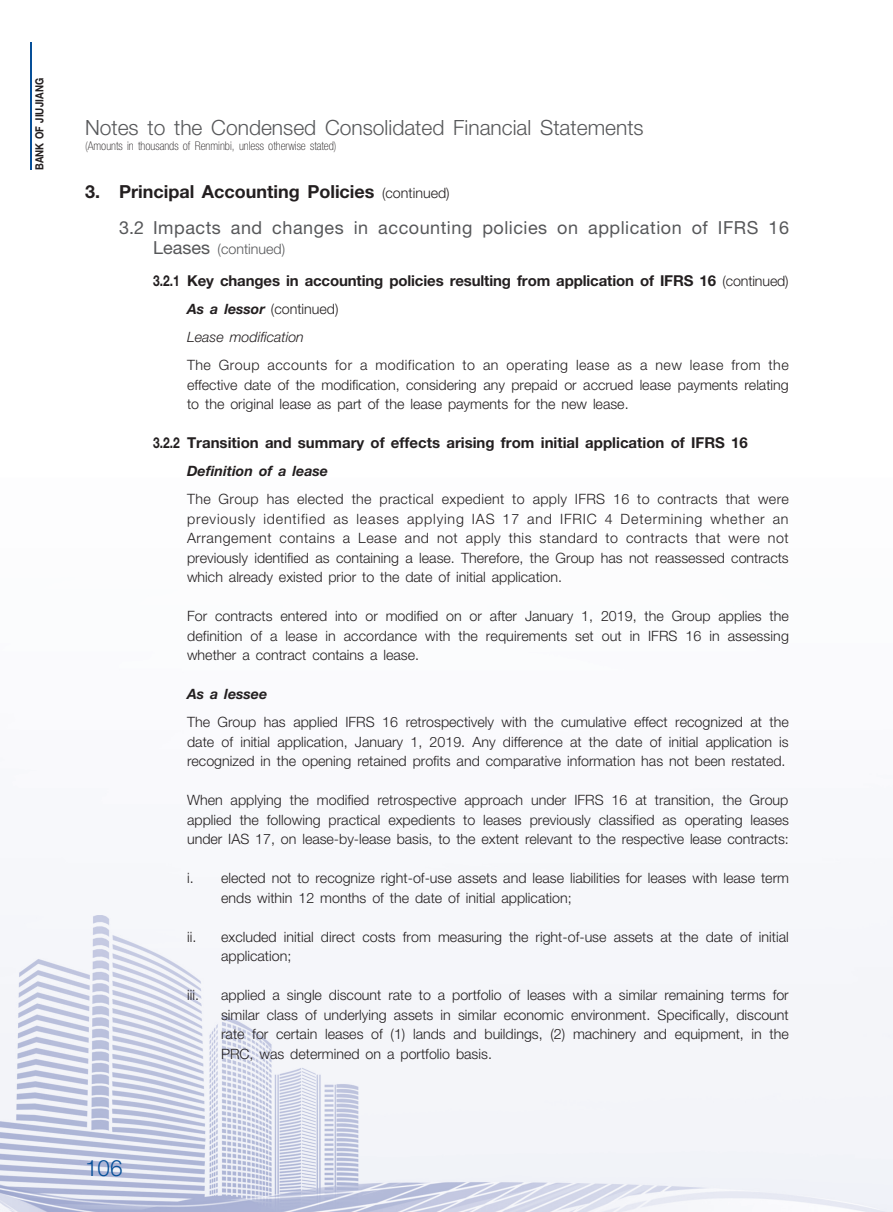
<style>
.page{position:relative;width:893px;height:1212px;background:#fff}
.page>*{position:absolute;margin:0;border:0;box-sizing:border-box;transform-origin:0 0}
.t1{font:300 22.5px "Helvetica Neue LT Std";color:#064f98}
.t2{font:300 21px "Helvetica Neue LT Std";color:#57585a}
.t3{font:18px/36.5px "Helvetica Neue LT Std";letter-spacing:.03em;color:#57585a}
.t4{font:700 15px "Helvetica Neue LT Std";color:#231f20;scale:.8 1}
.t5{font:300 14.25px/19.5px "Helvetica Neue LT Std";color:#231f20;text-align:justify}
.t6{font:italic 300 14.25px/28px "Helvetica Neue LT Std";color:#231f20}
.t7{font:italic 700 14.25px "Helvetica Neue LT Std";color:#231f20}
.t8{font:300 14.25px "Helvetica Neue LT Std";color:#57585a}
.t9{font:100 condensed 12px "Helvetica Neue LT Std";color:#231f20}
.t10{font:700 11.25px "Helvetica Neue LT Std";letter-spacing:.005em;color:#231f20;scale:.85 1}
.s1{font-weight:700;color:#231f20}
.s2{font-weight:300;font-size:14.25px;color:#231f20}
.s3{font-weight:400;font-size:18px}
.s4{font-weight:300;font-size:14.25px}
.s5{font-weight:700}
.s6{font-style:normal}
</style>
<div class="page">
<img style="left:0;top:42px;width:893px;height:1170px">
<hr style="left:30px;top:43px;width:1px;height:127px;background:#064f98">
<p class="t10" style="left:33px;top:170px;width:110px;rotate:-90deg">BANK OF JIUJIANG</p>
<h2 class="t2" style="left:85px;top:115px;width:560px">Notes to the Condensed Consolidated Financial Statements</h2>
<p class="t9" style="left:85px;top:139px;width:253px">(Amounts in thousands of Renminbi, unless otherwise stated)</p>
<p class="t3" style="left:119px;top:173px;width:671px;text-indent:-34px"><span class="s1">3. Principal Accounting Policies</span> <span class="s2">(continued)<br></span>3.2 Impacts and changes in accounting policies on application of IFRS 16</p>
<p class="t8" style="left:153px;top:240px;width:134px"><span class="s3">Leases</span> (continued)</p>
<p class="t4" style="left:153px;top:271px;width:796px">3.2.1 Key changes in accounting policies resulting from application of IFRS 16 <span class="s4">(continued)</span></p>
<p class="t6" style="left:187px;top:295px;width:153px"><span class="s5">As a lessor</span> <span class="s6">(continued)<br></span>Lease modification</p>
<p class="t5" style="left:187px;top:355px;width:603px">The Group accounts for a modification to an operating lease as a new lease from the effective date of the modification, considering any prepaid or accrued lease payments relating to the original lease as part of the lease payments for the new lease.</p>
<p class="t4" style="left:153px;top:433px;width:745px">3.2.2 Transition and summary of effects arising from initial application of IFRS 16</p>
<p class="t7" style="left:187px;top:462px;width:143px">Definition of a lease</p>
<p class="t5" style="left:187px;top:489px;width:603px">The Group has elected the practical expedient to apply IFRS 16 to contracts that were previously identified as leases applying IAS 17 and IFRIC 4 Determining whether an Arrangement contains a Lease and not apply this standard to contracts that were not previously identified as containing a lease. Therefore, the Group has not reassessed contracts which already existed prior to the date of initial application.</p>
<p class="t5" style="left:187px;top:606px;width:603px">For contracts entered into or modified on or after January 1, 2019, the Group applies the definition of a lease in accordance with the requirements set out in IFRS 16 in assessing whether a contract contains a lease.</p>
<p class="t7" style="left:187px;top:685px;width:82px">As a lessee</p>
<p class="t5" style="left:187px;top:712px;width:603px">The Group has applied IFRS 16 retrospectively with the cumulative effect recognized at the date of initial application, January 1, 2019. Any difference at the date of initial application is recognized in the opening retained profits and comparative information has not been restated.</p>
<p class="t5" style="left:187px;top:790px;width:604px">When applying the modified retrospective approach under IFRS 16 at transition, the Group applied the following practical expedients to leases previously classified as operating leases under IAS 17, on lease-by-lease basis, to the extent relevant to the respective lease contracts:</p>
<p class="t5" style="left:221px;top:868px;width:569px;text-indent:-34px">i. elected not to recognize right-of-use assets and lease liabilities for leases with lease term ends within 12 months of the date of initial application;</p>
<p class="t5" style="left:221px;top:926px;width:569px;text-indent:-34px">ii. excluded initial direct costs from measuring the right-of-use assets at the date of initial application;</p>
<p class="t5" style="left:187px;top:985px;width:13px">iii.</p>
<p class="t5" style="left:221px;top:985px;width:569px">applied a single discount rate to a portfolio of leases with a similar remaining terms for similar class of underlying assets in similar economic environment. Specifically, discount rate for certain leases of (1) lands and buildings, (2) machinery and equipment, in the PRC, was determined on a portfolio basis.</p>
<h1 class="t1" style="left:85px;top:1155px;width:39px">106</h1>
</div>
